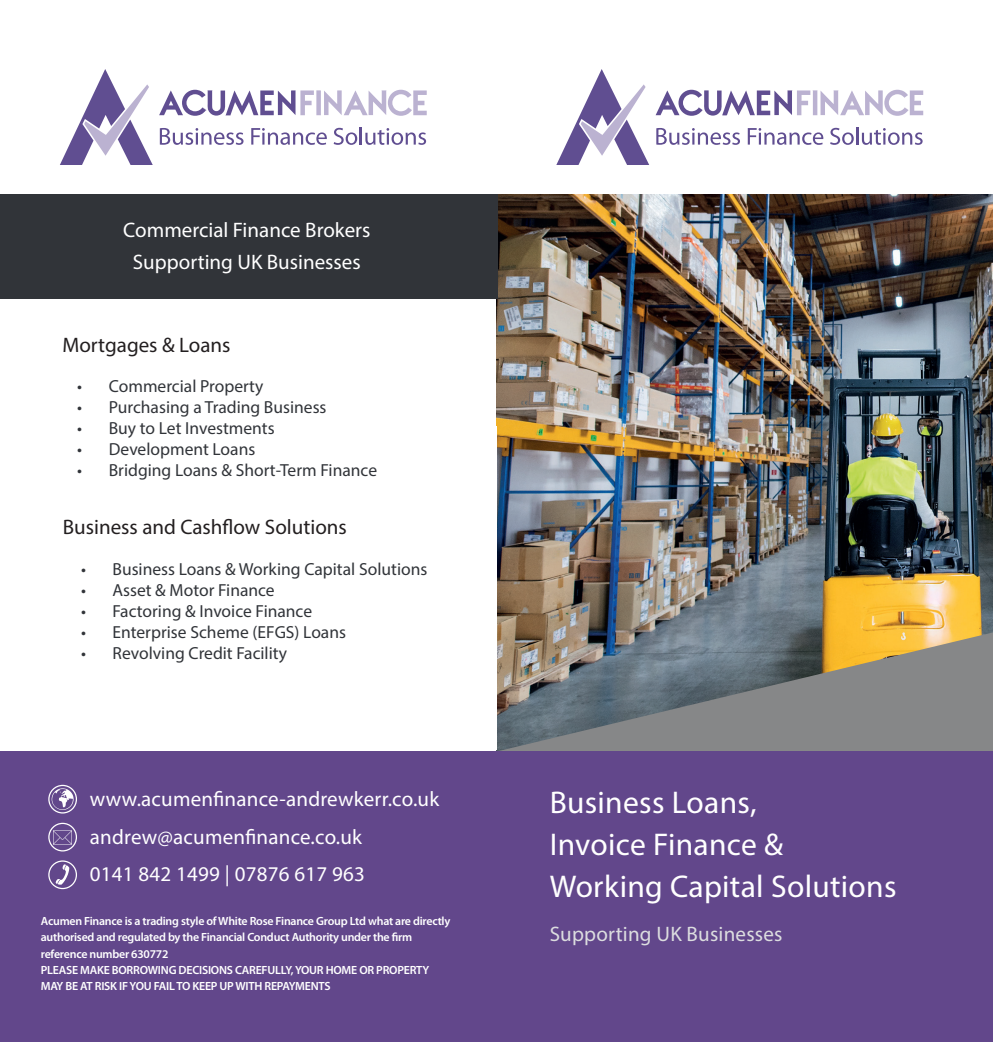
<style>
.page{position:relative;width:993px;height:1042px;background:#fff}
.page>*{position:absolute;margin:0;border:0;box-sizing:border-box;transform-origin:0 0}
.t1{font:31.5px/42px "Myriad Pro";letter-spacing:.01em;color:#fff}
.t2{font:21px "Myriad Pro";letter-spacing:.01em;color:#fff}
.t3{font:21px "Myriad Pro";color:#231f20}
.t4{font:21px "Myriad Pro";letter-spacing:.01em;color:#dcdddf}
.t5{font:17.5px "Myriad Pro";color:#313439}
.t6{font:600 11.9px/16.3px "Myriad Pro";letter-spacing:-.02em;color:#fff}
</style>
<div class="page">
<img style="left:496px;top:194px;width:496px;height:557px">
<svg style="left:498px;top:632px;width:494px;height:119px;background:#81827d"></svg>
<div style="left:0;top:751px;width:497px;height:291px;background:#62478b"></div>
<div style="left:0;top:194px;width:497px;height:104px;background:#313439"></div>
<svg style="left:52px;top:788px;width:22px;height:22px"></svg>
<div style="left:48px;top:785px;width:29px;height:28px;border:1px solid #fff;border-radius:50%"></div>
<svg style="left:53px;top:830px;width:19px;height:14px"></svg>
<div style="left:48px;top:823px;width:29px;height:28px;border:1px solid #fff;border-radius:50%"></div>
<svg style="left:56px;top:864px;width:13px;height:21px"></svg>
<div style="left:48px;top:860px;width:29px;height:29px;border:1px solid #fff;border-radius:50%"></div>
<div style="left:497px;top:751px;width:495px;height:291px;background:#62478b"></div>
<svg style="left:60px;top:69px;width:93px;height:96px"></svg>
<svg style="left:159px;top:90px;width:155px;height:26px"></svg>
<div style="left:316px;top:91px;width:5px;height:24px;background:#bbb2d1"></div>
<svg style="left:324px;top:90px;width:102px;height:26px"></svg>
<svg style="left:160px;top:128px;width:83px;height:17px"></svg>
<svg style="left:251px;top:128px;width:76px;height:17px"></svg>
<svg style="left:333px;top:127px;width:93px;height:18px"></svg>
<svg style="left:556px;top:69px;width:93px;height:96px"></svg>
<svg style="left:655px;top:90px;width:155px;height:26px"></svg>
<div style="left:812px;top:91px;width:5px;height:24px;background:#bbb2d1"></div>
<svg style="left:820px;top:90px;width:102px;height:26px"></svg>
<svg style="left:656px;top:128px;width:83px;height:17px"></svg>
<svg style="left:747px;top:128px;width:76px;height:17px"></svg>
<svg style="left:830px;top:127px;width:92px;height:18px"></svg>
<p class="t2" style="left:123px;top:217px;width:248px">Commercial Finance Brokers</p>
<p class="t2" style="left:133px;top:249px;width:229px">Supporting UK Businesses</p>
<p class="t3" style="left:62px;top:331px;width:170px">Mortgages &amp; Loans</p>
<p class="t5" style="left:77px;top:375px;width:188px">• Commercial Property</p>
<p class="t5" style="left:77px;top:396px;width:251px">• Purchasing a Trading Business</p>
<p class="t5" style="left:77px;top:417px;width:199px">• Buy to Let Investments</p>
<p class="t5" style="left:77px;top:438px;width:179px">• Development Loans</p>
<p class="t5" style="left:77px;top:459px;width:301px">• Bridging Loans &amp; Short-Term Finance</p>
<p class="t3" style="left:63px;top:514px;width:285px">Business and Cashflow Solutions</p>
<p class="t5" style="left:81px;top:558px;width:348px">• Business Loans &amp; Working Capital Solutions</p>
<p class="t5" style="left:81px;top:579px;width:195px">• Asset &amp; Motor Finance</p>
<p class="t5" style="left:81px;top:600px;width:232px">• Factoring &amp; Invoice Finance</p>
<p class="t5" style="left:81px;top:621px;width:266px">• Enterprise Scheme (EFGS) Loans</p>
<p class="t5" style="left:81px;top:642px;width:207px">• Revolving Credit Facility</p>
<p class="t2" style="left:90px;top:786px;width:350px">www.acumenfinance-andrewkerr.co.uk</p>
<p class="t2" style="left:90px;top:823px;width:273px">andrew@acumenfinance.co.uk</p>
<p class="t2" style="left:90px;top:861px;width:276px">0141 842 1499 | 07876 617 963</p>
<p class="t6" style="left:41px;top:912px;width:411px">Acumen Finance is a trading style of White Rose Finance Group Ltd what are directly authorised and regulated by the Financial Conduct Authority under the firm reference number 630772</p>
<p class="t6" style="left:41px;top:961px;width:390px">PLEASE MAKE BORROWING DECISIONS CAREFULLY, YOUR HOME OR PROPERTY<br>MAY BE AT RISK IF YOU FAIL TO KEEP UP WITH REPAYMENTS</p>
<p class="t1" style="left:549px;top:780px;width:348px">Business Loans,<br>Invoice Finance &amp;<br>Working Capital Solutions</p>
<p class="t4" style="left:549px;top:920px;width:234px">Supporting UK Businesses</p>
</div>
